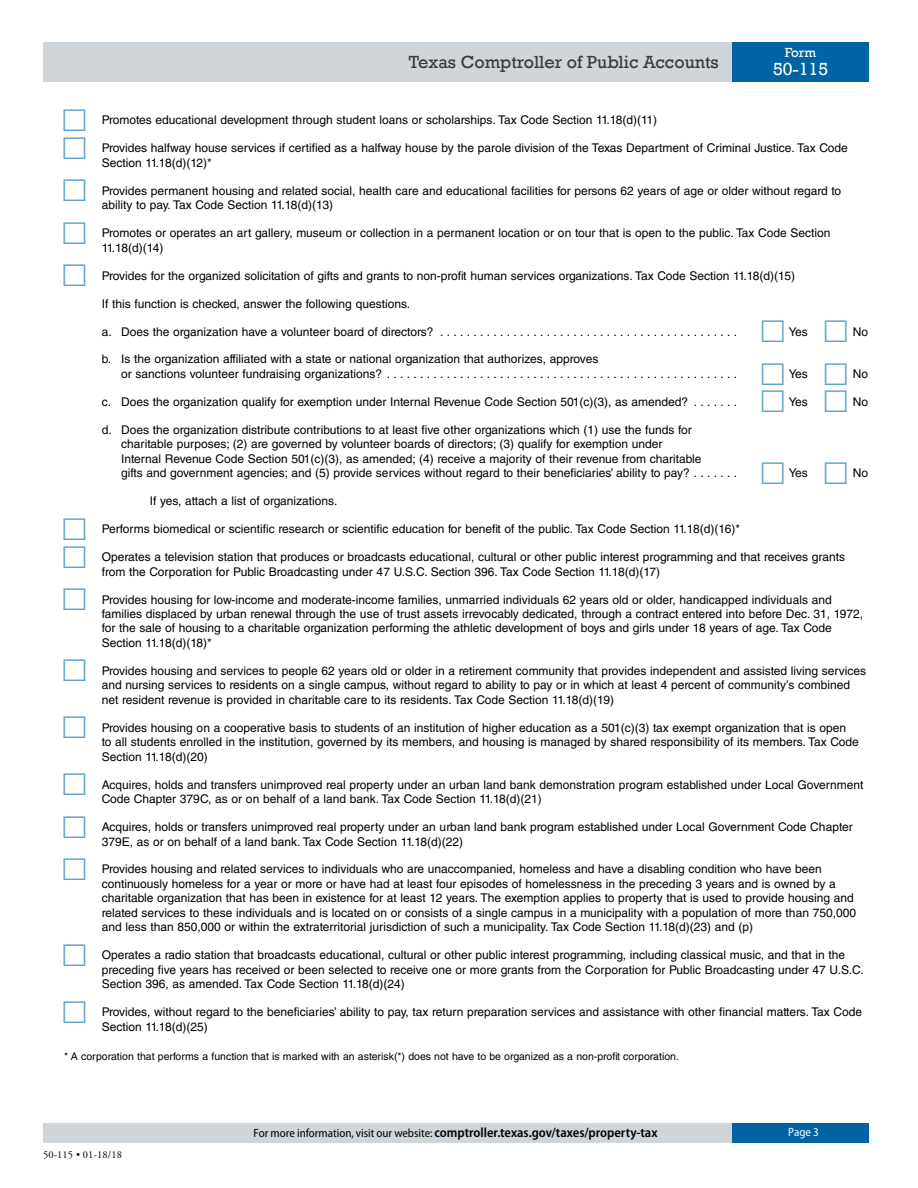
<style>
.page{position:relative;width:918px;height:1188px;background:#fff}
.page>*{position:absolute;margin:0;border:0;box-sizing:border-box;transform-origin:0 0}
.t1{font:18px "Rockwell";color:#3a3a3a}
.t2{font:18px "Rockwell";color:#fff}
.t3{font:600 semi-condensed 13.5px "Myriad Pro";color:#000}
.t4{font:13.5px "Rockwell";color:#fff}
.Body_text{font:12px/14.4px "Helvetica LT Std";color:#000}
.t5{font:semi-condensed 12px "Myriad Pro";color:#fff}
.Footer__Second_Row{font:10.5px "Helvetica LT Std";color:#000}
.t6{font:10.5px "Adobe Garamond Pro";letter-spacing:.01em;color:#000}
.s1{font-weight:400;font-size:12px}
</style>
<div class="page">
<div style="left:43px;top:42px;width:689px;height:39px;background:#d0d5d9"></div>
<div style="left:732px;top:42px;width:137px;height:39px;background:#0063a3"></div>
<div style="left:43px;top:1123px;width:689px;height:19px;background:#d0d5d9"></div>
<div style="left:732px;top:1123px;width:137px;height:19px;background:#0063a3"></div>
<h1 class="t1" style="left:409px;top:51px;width:311px">Texas Comptroller of Public Accounts</h1>
<p class="t4" style="left:785px;top:45px;width:33px">Form</p>
<h1 class="t2" style="left:773px;top:59px;width:57px">50-115</h1>
<p class="Body_text" style="left:102px;top:113px;width:557px">Promotes educational development through student loans or scholarships. Tax Code Section 11.18(d)(11)</p>
<p class="Body_text" style="left:102px;top:141px;width:748px">Provides halfway house services if certified as a halfway house by the parole division of the Texas Department of Criminal Justice. Tax Code<br>Section 11.18(d)(12)*</p>
<p class="Body_text" style="left:102px;top:183px;width:741px">Provides permanent housing and related social, health care and educational facilities for persons 62 years of age or older without regard to ability to pay. Tax Code Section 11.18(d)(13)</p>
<p class="Body_text" style="left:102px;top:226px;width:730px">Promotes or operates an art gallery, museum or collection in a permanent location or on tour that is open to the public. Tax Code Section<br>11.18(d)(14)</p>
<p class="Body_text" style="left:102px;top:268px;width:695px">Provides for the organized solicitation of gifts and grants to non-profit human services organizations. Tax Code Section 11.18(d)(15)</p>
<p class="Body_text" style="left:102px;top:296px;width:310px">If this function is checked, answer the following questions.</p>
<p class="Body_text" style="left:102px;top:324px;width:343px">a. Does the organization have a volunteer board of directors? .............................................</p>
<p class="Body_text" style="left:789px;top:324px;width:20px">Yes</p>
<p class="Body_text" style="left:853px;top:324px;width:17px">No</p>
<p class="Body_text" style="left:121px;top:352px;width:479px;text-indent:-19px">b. Is the organization affiliated with a state or national organization that authorizes, approves or sanctions volunteer fundraising organizations? .....................................................</p>
<p class="Body_text" style="left:789px;top:367px;width:20px">Yes</p>
<p class="Body_text" style="left:853px;top:367px;width:17px">No</p>
<p class="Body_text" style="left:102px;top:394px;width:596px">c. Does the organization qualify for exemption under Internal Revenue Code Section 501(c)(3), as amended? .......</p>
<p class="Body_text" style="left:789px;top:394px;width:20px">Yes</p>
<p class="Body_text" style="left:853px;top:394px;width:17px">No</p>
<p class="Body_text" style="left:121px;top:422px;width:582px;text-indent:-19px">d. Does the organization distribute contributions to at least five other organizations which (1) use the funds for charitable purposes; (2) are governed by volunteer boards of directors; (3) qualify for exemption under Internal Revenue Code Section 501(c)(3), as amended; (4) receive a majority of their revenue from charitable gifts and government agencies; and (5) provide services without regard to their beneficiaries’ ability to pay? .......</p>
<p class="Body_text" style="left:789px;top:466px;width:20px">Yes</p>
<p class="Body_text" style="left:853px;top:466px;width:17px">No</p>
<p class="Body_text" style="left:150px;top:494px;width:189px">If yes, attach a list of organizations.</p>
<p class="Body_text" style="left:102px;top:522px;width:640px">Performs biomedical or scientific research or scientific education for benefit of the public. Tax Code Section 11.18(d)(16)*</p>
<p class="Body_text" style="left:102px;top:550px;width:745px">Operates a television station that produces or broadcasts educational, cultural or other public interest programming and that receives grants from the Corporation for Public Broadcasting under 47 U.S.C. Section 396. Tax Code Section 11.18(d)(17)</p>
<p class="Body_text" style="left:102px;top:592px;width:763px">Provides housing for low-income and moderate-income families, unmarried individuals 62 years old or older, handicapped individuals and families displaced by urban renewal through the use of trust assets irrevocably dedicated, through a contract entered into before Dec. 31, 1972, for the sale of housing to a charitable organization performing the athletic development of boys and girls under 18 years of age. Tax Code Section 11.18(d)(18)*</p>
<p class="Body_text" style="left:102px;top:663px;width:766px">Provides housing and services to people 62 years old or older in a retirement community that provides independent and assisted living services and nursing services to residents on a single campus, without regard to ability to pay or in which at least 4 percent of community’s combined net resident revenue is provided in charitable care to its residents. Tax Code Section 11.18(d)(19)</p>
<p class="Body_text" style="left:102px;top:720px;width:759px">Provides housing on a cooperative basis to students of an institution of higher education as a 501(c)(3) tax exempt organization that is open to all students enrolled in the institution, governed by its members, and housing is managed by shared responsibility of its members. Tax Code<br>Section 11.18(d)(20)</p>
<p class="Body_text" style="left:102px;top:777px;width:763px">Acquires, holds and transfers unimproved real property under an urban land bank demonstration program established under Local Government<br>Code Chapter 379C, as or on behalf of a land bank. Tax Code Section 11.18(d)(21)</p>
<p class="Body_text" style="left:102px;top:820px;width:753px">Acquires, holds or transfers unimproved real property under an urban land bank program established under Local Government Code Chapter<br>379E, as or on behalf of a land bank. Tax Code Section 11.18(d)(22)</p>
<p class="Body_text" style="left:102px;top:862px;width:756px">Provides housing and related services to individuals who are unaccompanied, homeless and have a disabling condition who have been continuously homeless for a year or more or have had at least four episodes of homelessness in the preceding 3 years and is owned by a charitable organization that has been in existence for at least 12 years. The exemption applies to property that is used to provide housing and related services to these individuals and is located on or consists of a single campus in a municipality with a population of more than 750,000 and less than 850,000 or within the extraterritorial jurisdiction of such a municipality. Tax Code Section 11.18(d)(23) and (p)</p>
<p class="Body_text" style="left:102px;top:948px;width:764px">Operates a radio station that broadcasts educational, cultural or other public interest programming, including classical music, and that in the preceding five years has received or been selected to receive one or more grants from the Corporation for Public Broadcasting under 47 U.S.C.<br>Section 396, as amended. Tax Code Section 11.18(d)(24)</p>
<p class="Body_text" style="left:102px;top:1005px;width:762px">Provides, without regard to the beneficiaries’ ability to pay, tax return preparation services and assistance with other financial matters. Tax Code<br>Section 11.18(d)(25)</p>
<p class="Footer__Second_Row" style="left:64px;top:1050px;width:616px">* A corporation that performs a function that is marked with an asterisk(*) does not have to be organized as a non-profit corporation.</p>
<p class="t6" style="left:43px;top:1149px;width:80px">50-115 • 01-18/18</p>
<p class="t3" style="left:254px;top:1125px;width:405px"><span class="s1">For more information, visit our website:</span> comptroller.texas.gov/taxes/property-tax</p>
<p class="t5" style="left:788px;top:1126px;width:32px">Page 3</p>
</div>
